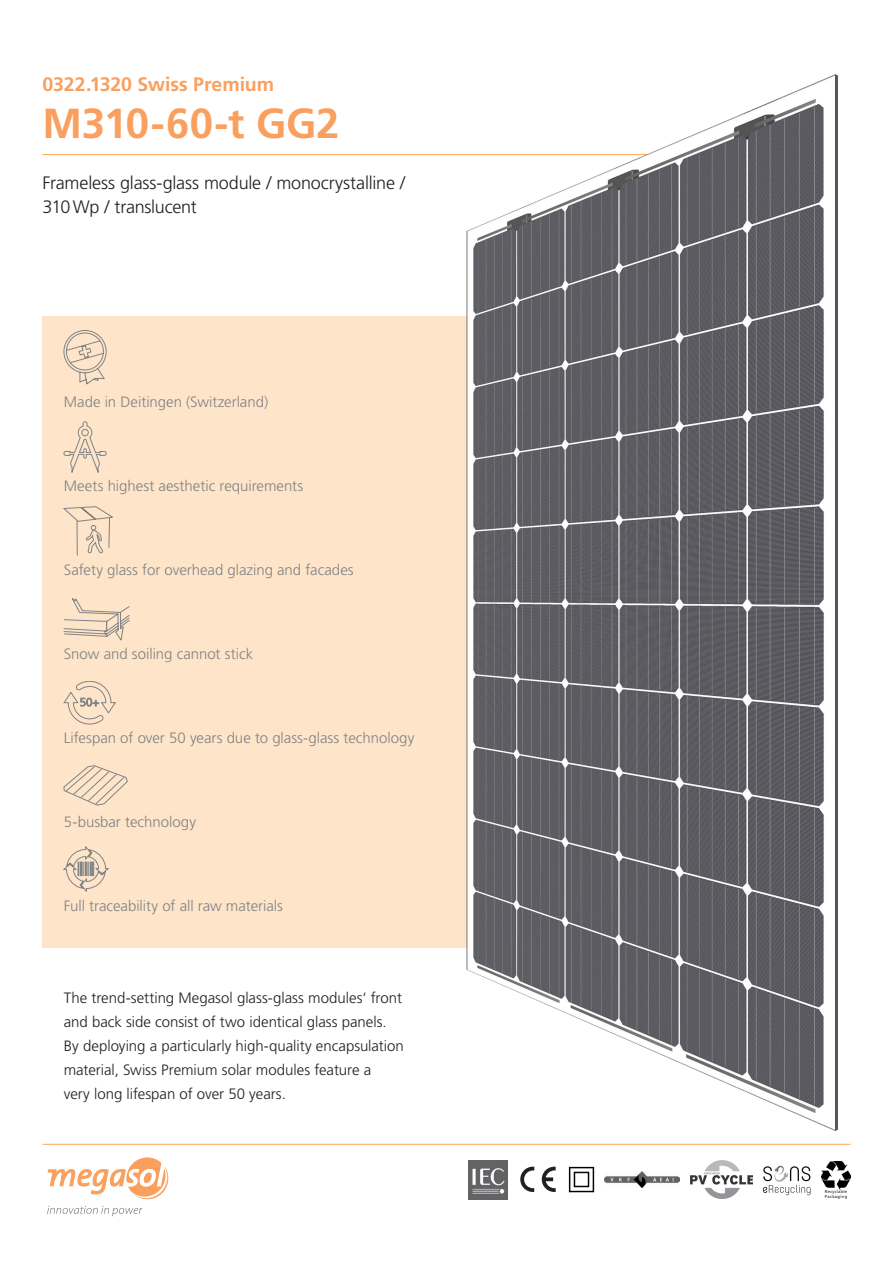
<style>
.page{position:relative;width:893px;height:1263px;background:#fff}
.page>*{position:absolute;margin:0;border:0;box-sizing:border-box;transform-origin:0 0}
.Front_Titel_gross{font:700 42px "Frutiger LT Std";letter-spacing:-.01em;color:#f9a05e}
.Front_Titel_klein{font:700 19.5px "Frutiger LT Std";letter-spacing:-.005em;color:#f9a05e}
.Front_Untertitel{font:300 18px/24px "Frutiger LT Std";letter-spacing:-.01em;color:#231f20}
.Front_Highlights{font:300 15px "Frutiger LT Std";color:#808285}
.Front_Beschreibung{font:300 15px/24px "Frutiger LT Std";color:#231f20}
.t1{font:4.2px/4.9px "Frutiger LT Std";letter-spacing:.05em;color:#231f20}
</style>
<div class="page">
<hr style="left:43px;top:154px;width:744px;height:1px;background:#f9aa5a">
<svg style="left:48px;top:1157px;width:120px;height:42px"></svg>
<svg style="left:47px;top:1206px;width:95px;height:10px"></svg>
<hr style="left:43px;top:1144px;width:807px;height:1px;background:#f9aa5a">
<div style="left:43px;top:316px;width:680px;height:631px;background:#fee5ca"></div>
<img style="left:469px;top:1160px;width:38px;height:39px">
<svg style="left:542px;top:1167px;width:14px;height:25px"></svg>
<svg style="left:520px;top:1167px;width:14px;height:25px"></svg>
<img style="left:568px;top:1166px;width:27px;height:27px">
<img style="left:822px;top:1161px;width:28px;height:28px">
<img style="left:604px;top:1172px;width:75px;height:16px">
<img style="left:690px;top:1160px;width:62px;height:39px">
<svg style="left:763px;top:1166px;width:47px;height:29px"></svg>
<svg style="left:64px;top:847px;width:44px;height:44px"></svg>
<svg style="left:64px;top:330px;width:42px;height:54px"></svg>
<svg style="left:64px;top:422px;width:42px;height:51px"></svg>
<svg style="left:64px;top:681px;width:51px;height:43px"></svg>
<svg style="left:64px;top:506px;width:49px;height:47px"></svg>
<hr style="left:77px;top:520px;width:1px;height:35px;background:#808285">
<svg style="left:64px;top:765px;width:64px;height:40px"></svg>
<svg style="left:64px;top:598px;width:65px;height:42px"></svg>
<img style="left:425px;top:74px;width:425px;height:1070px">
<p class="Front_Titel_klein" style="left:43px;top:73px;width:233px">0322.1320 Swiss Premium</p>
<p class="Front_Titel_gross" style="left:43px;top:99px;width:298px">M310-60-t GG2</p>
<p class="Front_Untertitel" style="left:43px;top:171px;width:364px">Frameless glass-glass module / monocrystalline /<br>310Wp / translucent</p>
<p class="Front_Highlights" style="left:64px;top:393px;width:206px">Made in Deitingen (Switzerland)</p>
<p class="Front_Highlights" style="left:64px;top:477px;width:241px">Meets highest aesthetic requirements</p>
<p class="Front_Highlights" style="left:64px;top:561px;width:291px">Safety glass for overhead glazing and facades</p>
<p class="Front_Highlights" style="left:64px;top:645px;width:191px">Snow and soiling cannot stick</p>
<p class="Front_Highlights" style="left:64px;top:729px;width:352px">Lifespan of over 50 years due to glass-glass technology</p>
<p class="Front_Highlights" style="left:64px;top:813px;width:134px">5-busbar technology</p>
<p class="Front_Highlights" style="left:64px;top:897px;width:221px">Full traceability of all raw materials</p>
<p class="Front_Beschreibung" style="left:64px;top:986px;width:342px">The trend-setting Megasol glass-glass modules‘ front and back side consist of two identical glass panels.<br>By deploying a particularly high-quality encapsulation material, Swiss Premium solar modules feature a<br>very long lifespan of over 50 years.</p>
<p class="t1" style="left:825px;top:1189px;width:24px">Recyclable<br>Packaging</p>
</div>
